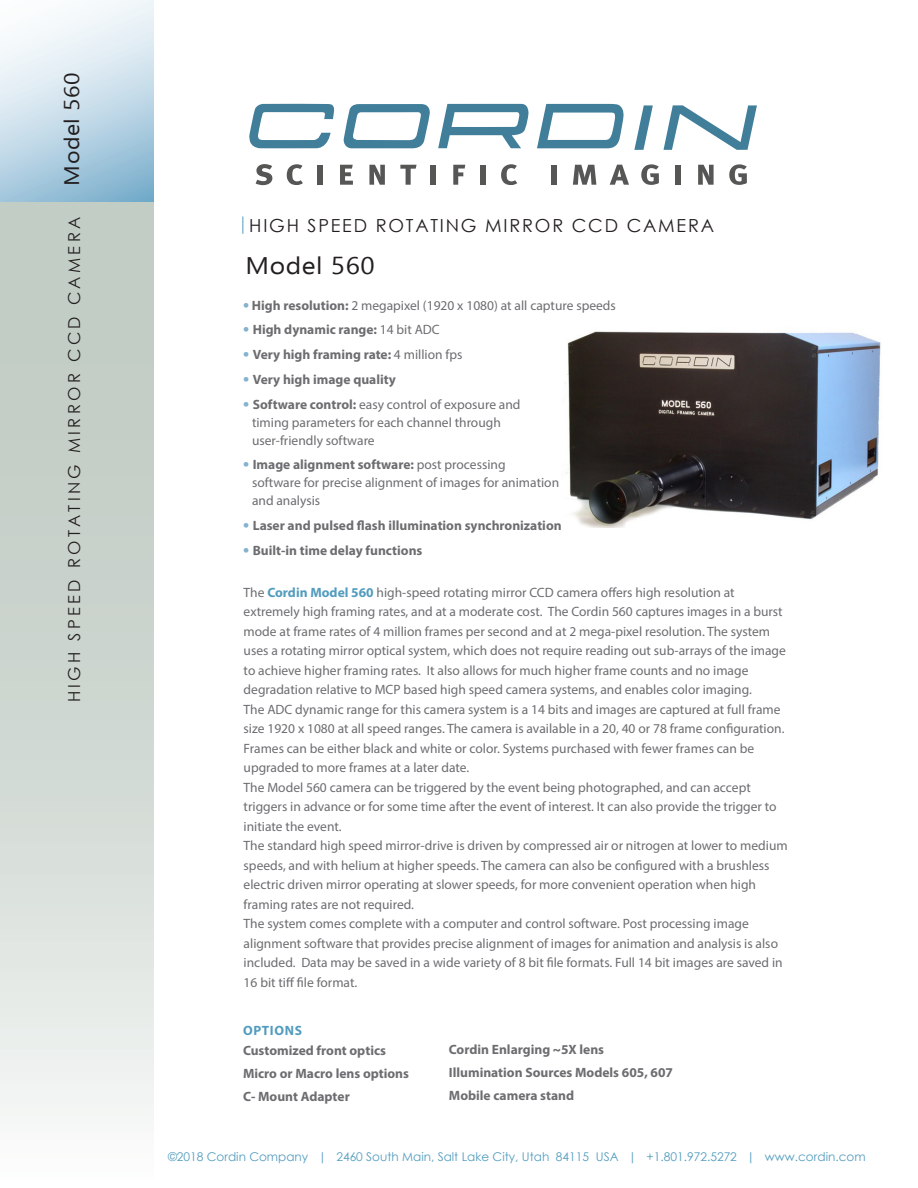
<style>
.page{position:relative;width:918px;height:1188px;background:#fff}
.page>*{position:absolute;margin:0;border:0;box-sizing:border-box;transform-origin:0 0}
.t1{font:24px "Ebrima";letter-spacing:.02em;color:#231f20;scale:1.1 1}
.t2{font:21px "Ebrima";letter-spacing:.02em;color:#231f20;scale:1.1 1}
.t3{font:18px "Century Gothic";letter-spacing:.1em;color:#231f20}
.t4{font:16.5px "Century Gothic";letter-spacing:.2em;color:#231f20}
.Bullet_Points{font:13.5px/19.5px "Myriad Pro";color:#6c6d70}
.Bullet_Points-2{font:700 13.5px "Myriad Pro";color:#6c6d70}
.t5{font:700 13.5px "Myriad Pro";letter-spacing:.05em;color:#529cbe}
.t6{font:12px "Century Gothic";color:#529cbe}
.s1{font-weight:700;font-size:18px;color:#83b3cf}
.s2{font-weight:700}
.s3{font-size:18px;color:#83b3cf}
.s4{font-weight:400}
.s5{font-weight:700;color:#529cbe}
</style>
<div class="page">
<svg style="left:0;top:0;width:153px;height:202px"></svg>
<div style="left:0;top:202px;width:153px;height:986px;background:linear-gradient(to bottom,#b7c3ba,#f1f3f2)"></div>
<svg style="left:242px;top:217px;width:1px;height:17px"></svg>
<img style="left:565px;top:331px;width:316px;height:197px">
<svg style="left:249px;top:104px;width:85px;height:44px"></svg>
<svg style="left:343px;top:104px;width:87px;height:44px"></svg>
<svg style="left:438px;top:104px;width:91px;height:44px"></svg>
<svg style="left:537px;top:104px;width:87px;height:44px"></svg>
<svg style="left:634px;top:105px;width:19px;height:45px"></svg>
<svg style="left:664px;top:105px;width:93px;height:45px"></svg>
<svg style="left:256px;top:164px;width:16px;height:21px"></svg>
<svg style="left:287px;top:164px;width:16px;height:21px"></svg>
<div style="left:317px;top:165px;width:6px;height:20px;background:#565755"></div>
<svg style="left:340px;top:165px;width:13px;height:20px"></svg>
<svg style="left:369px;top:165px;width:16px;height:20px"></svg>
<svg style="left:400px;top:165px;width:17px;height:20px"></svg>
<div style="left:431px;top:165px;width:5px;height:20px;background:#565755"></div>
<svg style="left:453px;top:165px;width:12px;height:20px"></svg>
<div style="left:480px;top:165px;width:6px;height:20px;background:#565755"></div>
<svg style="left:501px;top:164px;width:16px;height:21px"></svg>
<div style="left:551px;top:165px;width:5px;height:20px;background:#565755"></div>
<svg style="left:573px;top:165px;width:23px;height:20px"></svg>
<svg style="left:610px;top:165px;width:19px;height:20px"></svg>
<svg style="left:641px;top:164px;width:18px;height:21px"></svg>
<div style="left:676px;top:165px;width:5px;height:20px;background:#565755"></div>
<svg style="left:698px;top:165px;width:16px;height:20px"></svg>
<svg style="left:729px;top:164px;width:18px;height:21px"></svg>
<p class="t2" style="left:57px;top:186px;width:104px;rotate:-90deg">Model 560</p>
<p class="t4" style="left:63px;top:702px;width:487px;rotate:-90deg">HIGH SPEED ROTATING MIRROR CCD CAMERA</p>
<p class="t3" style="left:249px;top:213px;width:466px">HIGH SPEED ROTATING MIRROR CCD CAMERA</p>
<p class="t1" style="left:246px;top:248px;width:119px">Model 560</p>
<p class="Bullet_Points" style="left:243px;top:295px;width:374px"><span class="s1">•</span> <span class="s2">High resolution:</span> 2 megapixel (1920 x 1080) at all capture speeds</p>
<p class="Bullet_Points-2" style="left:243px;top:321px;width:198px"><span class="s3">•</span> High dynamic range: <span class="s4">14 bit ADC</span></p>
<p class="Bullet_Points-2" style="left:243px;top:346px;width:221px"><span class="s3">•</span> Very high framing rate: <span class="s4">4 million fps</span></p>
<p class="Bullet_Points-2" style="left:243px;top:370px;width:154px"><span class="s3">•</span> Very high image quality</p>
<p class="Bullet_Points" style="left:252px;top:395px;width:270px;line-height:18px;text-indent:-9px"><span class="s1">•</span> <span class="s2">Software control:</span> easy control of exposure and timing parameters for each channel through user-friendly software</p>
<p class="Bullet_Points" style="left:252px;top:456px;width:309px;line-height:18px;text-indent:-9px"><span class="s1">•</span> <span class="s2">Image alignment software:</span> post processing<br>software for precise alignment of images for animation and analysis</p>
<p class="Bullet_Points-2" style="left:243px;top:517px;width:320px"><span class="s3">•</span> Laser and pulsed flash illumination synchronization</p>
<p class="Bullet_Points-2" style="left:243px;top:541px;width:181px"><span class="s3">•</span> Built-in time delay functions</p>
<p class="Bullet_Points" style="left:244px;top:582px;width:544px">The <span class="s5">Cordin Model 560</span> high-speed rotating mirror CCD camera offers high resolution at extremely high framing rates, and at a moderate cost. The Cordin 560 captures images in a burst mode at frame rates of 4 million frames per second and at 2 mega-pixel resolution. The system uses a rotating mirror optical system, which does not require reading out sub-arrays of the image to achieve higher framing rates. It also allows for much higher frame counts and no image degradation relative to MCP based high speed camera systems, and enables color imaging.</p>
<p class="Bullet_Points" style="left:244px;top:699px;width:542px">The ADC dynamic range for this camera system is a 14 bits and images are captured at full frame size 1920 x 1080 at all speed ranges. The camera is available in a 20, 40 or 78 frame configuration.<br>Frames can be either black and white or color. Systems purchased with fewer frames can be upgraded to more frames at a later date.</p>
<p class="Bullet_Points" style="left:244px;top:777px;width:535px">The Model 560 camera can be triggered by the event being photographed, and can accept triggers in advance or for some time after the event of interest. It can also provide the trigger to initiate the event.</p>
<p class="Bullet_Points" style="left:244px;top:836px;width:546px">The standard high speed mirror-drive is driven by compressed air or nitrogen at lower to medium speeds, and with helium at higher speeds. The camera can also be configured with a brushless electric driven mirror operating at slower speeds, for more convenient operation when high framing rates are not required.</p>
<p class="Bullet_Points" style="left:244px;top:914px;width:541px">The system comes complete with a computer and control software. Post processing image alignment software that provides precise alignment of images for animation and analysis is also included. Data may be saved in a wide variety of 8 bit file formats. Full 14 bit images are saved in 16 bit tiff file format.</p>
<p class="t5" style="left:243px;top:1022px;width:61px">OPTIONS</p>
<p class="Bullet_Points-2" style="left:243px;top:1041px;width:145px">Customized front optics</p>
<p class="Bullet_Points-2" style="left:243px;top:1064px;width:168px">Micro or Macro lens options</p>
<p class="Bullet_Points-2" style="left:243px;top:1087px;width:108px">C- Mount Adapter</p>
<p class="Bullet_Points-2" style="left:449px;top:1040px;width:157px">Cordin Enlarging ~5X lens</p>
<p class="Bullet_Points-2" style="left:449px;top:1063px;width:226px">Illumination Sources Models 605, 607</p>
<p class="Bullet_Points-2" style="left:449px;top:1086px;width:127px">Mobile camera stand</p>
<p class="t6" style="left:168px;top:1148px;width:699px">©2018 Cordin Company | 2460 South Main, Salt Lake City, Utah 84115 USA | +1.801.972.5272 | www.cordin.com</p>
</div>
